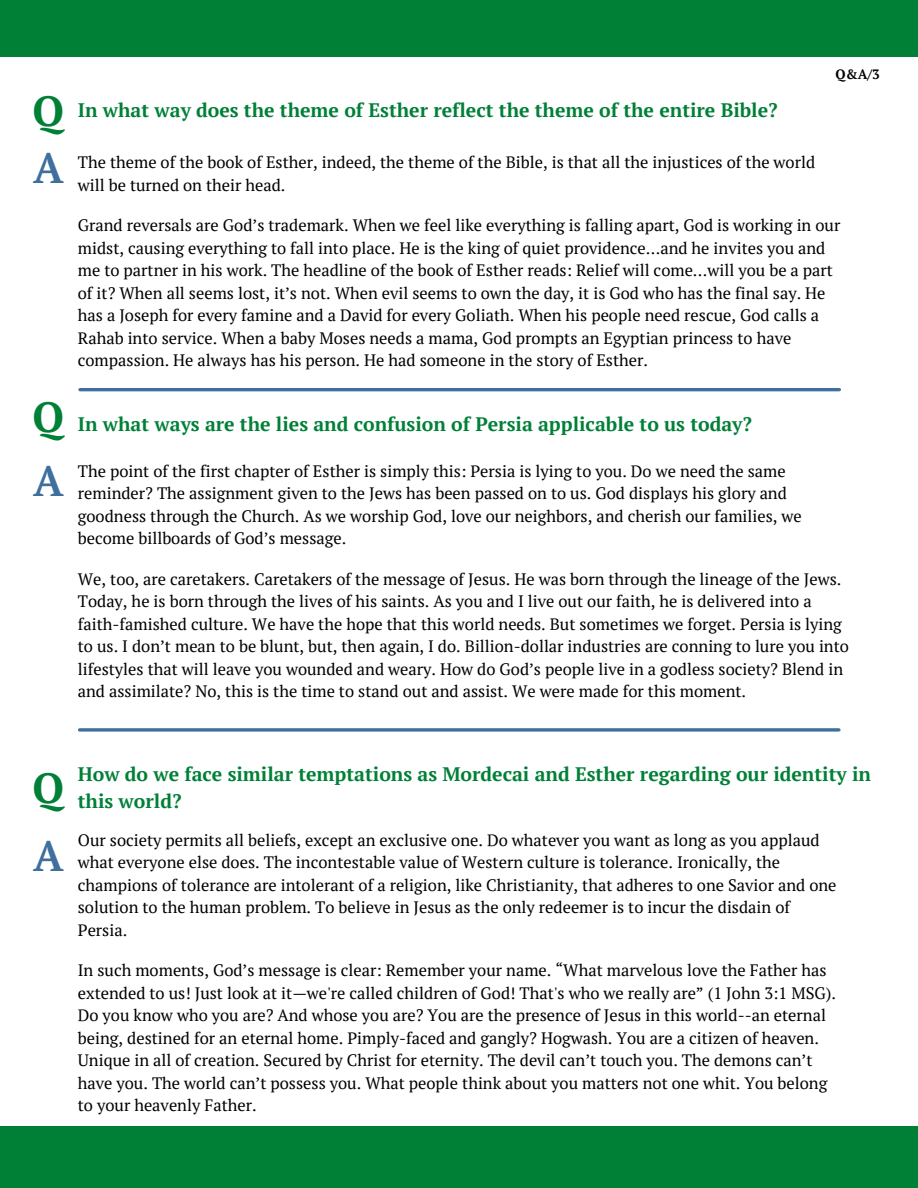
<style>
.page{position:relative;width:918px;height:1188px;background:#fff}
.page>*{position:absolute;margin:0;border:0;box-sizing:border-box;transform-origin:0 0}
.t1{font:700 42px "PT Serif";color:#008037}
.t2{font:700 42px "PT Serif";color:#3f6f9d}
.t3{font:700 19.5px/27.2px "PT Serif";color:#008037}
.t4{font:16.5px/22.5px "PT Serif";color:#000}
.t5{font:700 13.5px "PT Serif";color:#000}
</style>
<div class="page">
<div style="left:0;top:0;width:918px;height:57px;background:#008037"></div>
<div style="left:0;top:1127px;width:918px;height:61px;background:#008037"></div>
<hr style="left:80px;top:388px;width:759px;height:3px;background:#3f6f9d">
<svg style="left:80px;top:728px;width:759px;height:4px;background:#5c85ab"></svg>
<p class="t1" style="left:33px;top:82px;width:33px">Q</p>
<p class="t2" style="left:33px;top:139px;width:32px">A</p>
<p class="t3" style="left:78px;top:96px;width:701px">In what way does the theme of Esther reflect the theme of the entire Bible?</p>
<p class="t4" style="left:78px;top:151px;width:739px">The theme of the book of Esther, indeed, the theme of the Bible, is that all the injustices of the world will be turned on their head.</p>
<p class="t5" style="left:836px;top:65px;width:46px">Q&amp;A/3</p>
<p class="t4" style="left:78px;top:214px;width:764px">Grand reversals are God’s trademark. When we feel like everything is falling apart, God is working in our midst, causing everything to fall into place. He is the king of quiet providence…and he invites you and me to partner in his work. The headline of the book of Esther reads: Relief will come…will you be a part of it? When all seems lost, it’s not. When evil seems to own the day, it is God who has the final say. He has a Joseph for every famine and a David for every Goliath. When his people need rescue, God calls a Rahab into service. When a baby Moses needs a mama, God prompts an Egyptian princess to have compassion. He always has his person. He had someone in the story of Esther.</p>
<p class="t1" style="left:33px;top:389px;width:33px">Q</p>
<p class="t2" style="left:33px;top:452px;width:32px">A</p>
<p class="t3" style="left:78px;top:410px;width:676px">In what ways are the lies and confusion of Persia applicable to us today?</p>
<p class="t4" style="left:78px;top:459px;width:726px">The point of the first chapter of Esther is simply this: Persia is lying to you. Do we need the same reminder? The assignment given to the Jews has been passed on to us. God displays his glory and goodness through the Church. As we worship God, love our neighbors, and cherish our families, we become billboards of God’s message.</p>
<p class="t4" style="left:78px;top:567px;width:773px">We, too, are caretakers. Caretakers of the message of Jesus. He was born through the lineage of the Jews.<br>Today, he is born through the lives of his saints. As you and I live out our faith, he is delivered into a faith-famished culture. We have the hope that this world needs. But sometimes we forget. Persia is lying to us. I don’t mean to be blunt, but, then again, I do. Billion-dollar industries are conning to lure you into lifestyles that will leave you wounded and weary. How do God’s people live in a godless society? Blend in and assimilate? No, this is the time to stand out and assist. We were made for this moment.</p>
<p class="t1" style="left:33px;top:759px;width:33px">Q</p>
<p class="t3" style="left:78px;top:760px;width:795px">How do we face similar temptations as Mordecai and Esther regarding our identity in this world?</p>
<p class="t2" style="left:33px;top:828px;width:32px">A</p>
<p class="t4" style="left:78px;top:828px;width:760px">Our society permits all beliefs, except an exclusive one. Do whatever you want as long as you applaud what everyone else does. The incontestable value of Western culture is tolerance. Ironically, the champions of tolerance are intolerant of a religion, like Christianity, that adheres to one Savior and one solution to the human problem. To believe in Jesus as the only redeemer is to incur the disdain of Persia.</p>
<p class="t4" style="left:78px;top:959px;width:760px">In such moments, God’s message is clear: Remember your name. “What marvelous love the Father has extended to us! Just look at it—we're called children of God! That's who we really are” (1 John 3:1 MSG).<br>Do you know who you are? And whose you are? You are the presence of Jesus in this world--an eternal being, destined for an eternal home. Pimply-faced and gangly? Hogwash. You are a citizen of heaven.<br>Unique in all of creation. Secured by Christ for eternity. The devil can’t touch you. The demons can’t have you. The world can’t possess you. What people think about you matters not one whit. You belong to your heavenly Father.</p>
</div>
